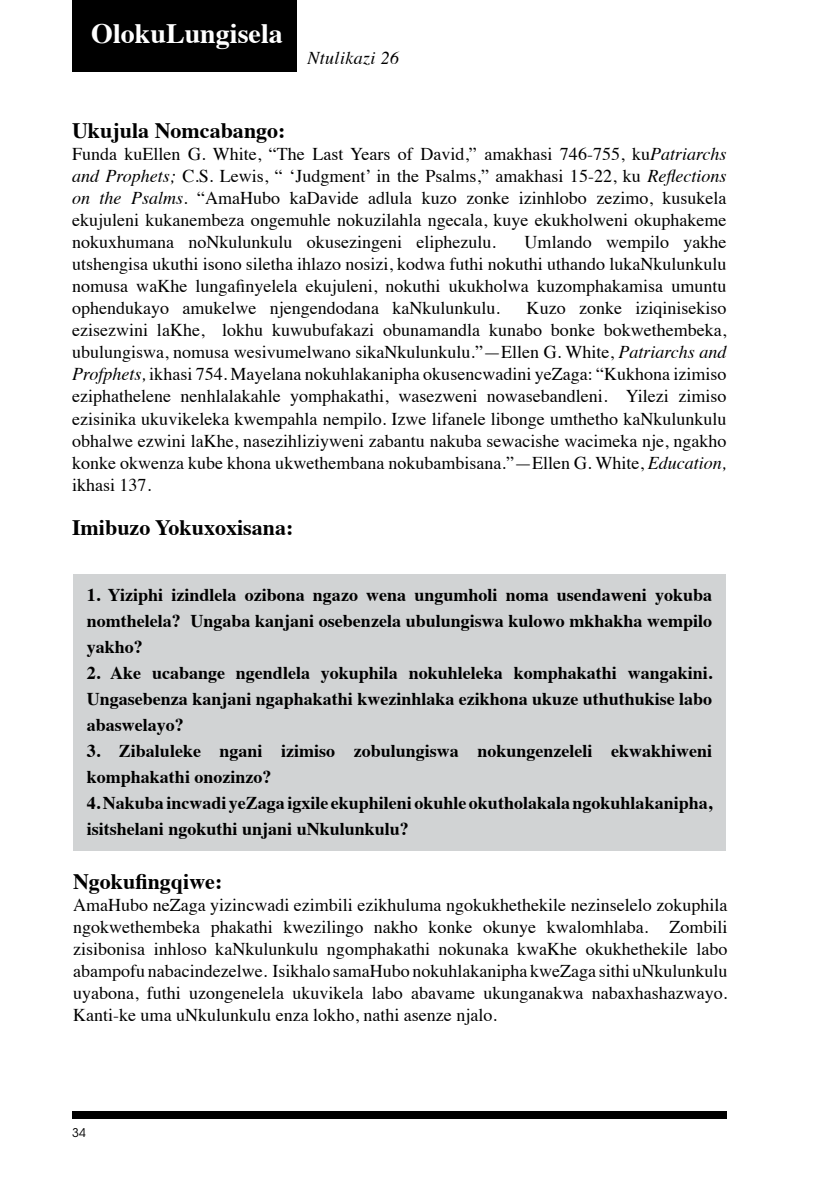
<style>
.page{position:relative;width:840px;height:1191px;background:#fff}
.page>*{position:absolute;margin:0;border:0;box-sizing:border-box;transform-origin:0 0}
.t1{font:700 28px "Times";color:#fff}
.t2{font:700 22px "Times";color:#000}
.t3{font:18px/22px "Times";color:#000;text-align:justify}
.t4{font:700 18px/26px "Times";color:#000;text-align:justify}
.t5{font:italic 18px "Times";letter-spacing:.02em;color:#000}
.t6{font:12px "ITC Avant Garde Std";color:#000}
.s1{font-style:italic}
</style>
<div class="page">
<div style="left:72px;top:1111px;width:654px;height:8px;background:#000"></div>
<div style="left:72px;top:0;width:225px;height:71px;background:#000"></div>
<div style="left:73px;top:574px;width:652px;height:276px;background:#d1d3d4"></div>
<h1 class="t1" style="left:91px;top:7px;width:193px">OlokuLungisela</h1>
<p class="t5" style="left:307px;top:42px;width:93px">Ntulikazi 26</p>
<p class="t2" style="left:72px;top:110px;width:215px">Ukujula Nomcabango:</p>
<p class="t3" style="left:72px;top:142px;width:655px">Funda kuEllen G. White, “The Last Years of David,” amakhasi 746-755, ku<span class="s1">Patriarchs and Prophets;</span> C.S. Lewis, “ ‘Judgment’ in the Psalms,” amakhasi 15-22, ku <span class="s1">Reflections on the Psalms</span>. “AmaHubo kaDavide adlula kuzo zonke izinhlobo zezimo, kusukela ekujuleni kukanembeza ongemuhle nokuzilahla ngecala, kuye ekukholweni okuphakeme nokuxhumana noNkulunkulu okusezingeni eliphezulu.</p>
<p class="t3" style="left:72px;top:230px;width:655px;text-indent:452px">Umlando wempilo yakhe utshengisa ukuthi isono siletha ihlazo nosizi, kodwa futhi nokuthi uthando lukaNkulunkulu nomusa waKhe lungafinyelela ekujuleni, nokuthi ukukholwa kuzomphakamisa umuntu ophendukayo amukelwe njengendodana kaNkulunkulu.</p>
<p class="t3" style="left:72px;top:296px;width:655px;text-indent:454px">Kuzo zonke iziqinisekiso ezisezwini laKhe, lokhu kuwubufakazi obunamandla kunabo bonke bokwethembeka, ubulungiswa, nomusa wesivumelwano sikaNkulunkulu.”—Ellen G. White, <span class="s1">Patriarchs and Profphets,</span> ikhasi 754. Mayelana nokuhlakanipha okusencwadini yeZaga: “Kukhona izimiso eziphathelene nenhlalakahle yomphakathi, wasezweni nowasebandleni. Yilezi zimiso ezisinika ukuvikeleka kwempahla nempilo. Izwe lifanele libonge umthetho kaNkulunkulu obhalwe ezwini laKhe, nasezihliziyweni zabantu nakuba sewacishe wacimeka nje, ngakho konke okwenza kube khona ukwethembana nokubambisana.”—Ellen G. White, <span class="s1">Education, </span>ikhasi 137.</p>
<p class="t2" style="left:72px;top:506px;width:223px">Imibuzo Yokuxoxisana:</p>
<p class="t4" style="left:87px;top:580px;width:626px">1. Yiziphi izindlela ozibona ngazo wena ungumholi noma usendaweni yokuba nomthelela? Ungaba kanjani osebenzela ubulungiswa kulowo mkhakha wempilo yakho?</p>
<p class="t4" style="left:87px;top:658px;width:626px">2. Ake ucabange ngendlela yokuphila nokuhleleka komphakathi wangakini.<br>Ungasebenza kanjani ngaphakathi kwezinhlaka ezikhona ukuze uthuthukise labo abaswelayo?</p>
<p class="t4" style="left:87px;top:736px;width:626px">3. Zibaluleke ngani izimiso zobulungiswa nokungenzeleli ekwakhiweni komphakathi onozinzo?</p>
<p class="t4" style="left:87px;top:788px;width:626px">4. Nakuba incwadi yeZaga igxile ekuphileni okuhle okutholakala ngokuhlakanipha, isitshelani ngokuthi unjani uNkulunkulu?</p>
<p class="t2" style="left:73px;top:860px;width:151px">Ngokufingqiwe:</p>
<p class="t3" style="left:73px;top:892px;width:655px">AmaHubo neZaga yizincwadi ezimbili ezikhuluma ngokukhethekile nezinselelo zokuphila ngokwethembeka phakathi kwezilingo nakho konke okunye kwalomhlaba. Zombili zisibonisa inhloso kaNkulunkulu ngomphakathi nokunaka kwaKhe okukhethekile labo abampofu nabacindezelwe. Isikhalo samaHubo nokuhlakanipha kweZaga sithi uNkulunkulu uyabona, futhi uzongenelela ukuvikela labo abavame ukunganakwa nabaxhashazwayo.<br>Kanti-ke uma uNkulunkulu enza lokho, nathi asenze njalo.</p>
<p class="t6" style="left:72px;top:1125px;width:15px">34</p>
</div>
